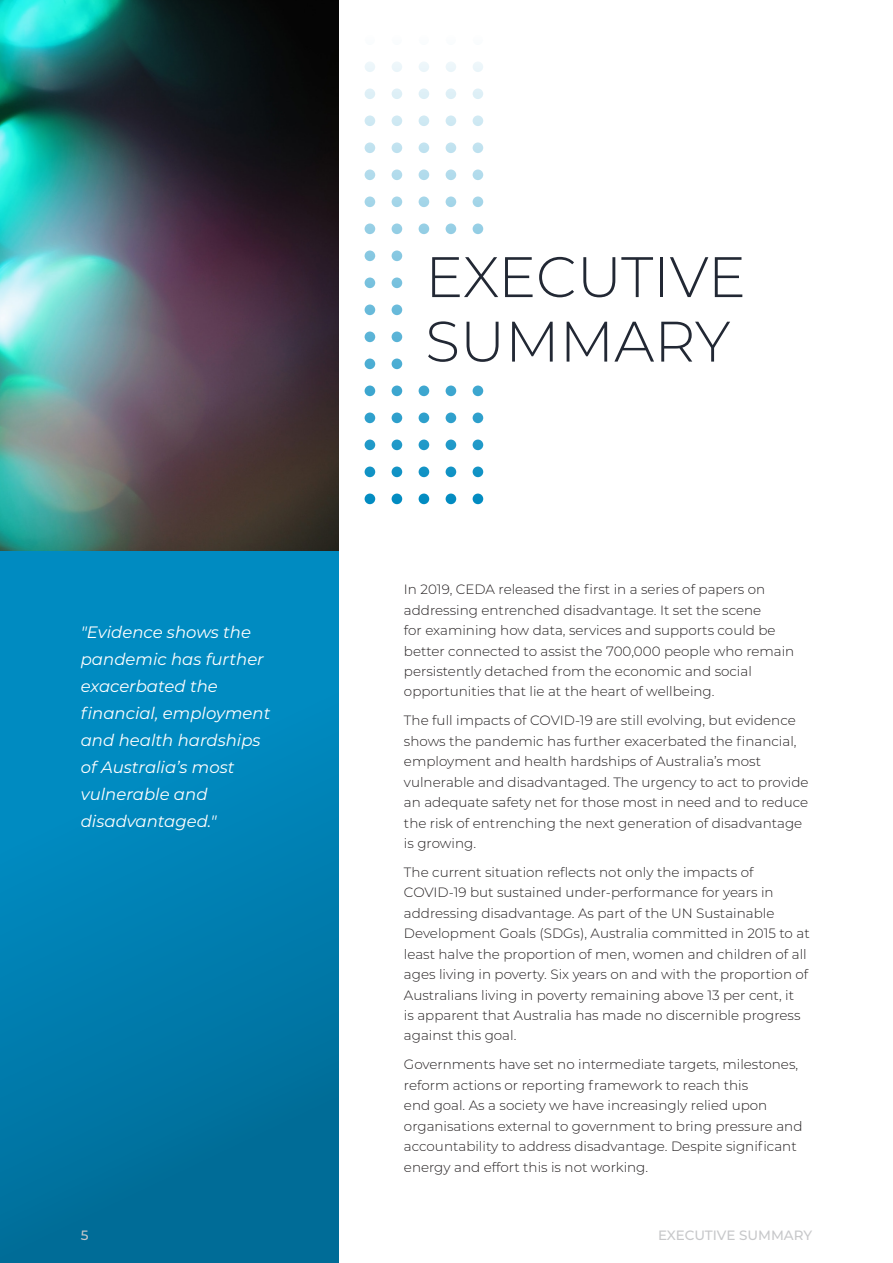
<style>
.page{position:relative;width:893px;height:1263px;background:#fff}
.page>*{position:absolute;margin:0;border:0;box-sizing:border-box;transform-origin:0 0}
.Chapter_Heading{font:300 57px/64.5px "Montserrat";letter-spacing:-.005em;color:#222834}
.t1{font:italic 16.5px/27px "Montserrat";color:#fff}
.Body_Copy{font:300 13.5px/20.4px "Montserrat";color:#231f20}
.t2{font:500 13.5px "Montserrat";letter-spacing:-.005em;color:#c7c8ca}
</style>
<div class="page">
<div style="left:0;top:539px;width:339px;height:724px;background:linear-gradient(to bottom,#0092cb,#006c97)"></div>
<div style="left:446px;top:223px;width:10px;height:11px;background:#95cee5;border-radius:50%"></div>
<div style="left:473px;top:223px;width:10px;height:11px;background:#95cee5;border-radius:50%"></div>
<div style="left:446px;top:385px;width:10px;height:11px;background:#3da6cf;border-radius:50%"></div>
<div style="left:473px;top:385px;width:10px;height:11px;background:#3da6cf;border-radius:50%"></div>
<div style="left:446px;top:412px;width:10px;height:11px;background:#2fa0cc;border-radius:50%"></div>
<div style="left:473px;top:412px;width:10px;height:11px;background:#2fa0cc;border-radius:50%"></div>
<div style="left:446px;top:439px;width:10px;height:11px;background:#2099c8;border-radius:50%"></div>
<div style="left:473px;top:439px;width:10px;height:11px;background:#2099c8;border-radius:50%"></div>
<div style="left:446px;top:466px;width:10px;height:11px;background:#1293c5;border-radius:50%"></div>
<div style="left:473px;top:466px;width:10px;height:11px;background:#1293c5;border-radius:50%"></div>
<div style="left:446px;top:493px;width:10px;height:11px;background:#008bc1;border-radius:50%"></div>
<div style="left:473px;top:493px;width:10px;height:11px;background:#008bc1;border-radius:50%"></div>
<div style="left:419px;top:223px;width:10px;height:11px;background:#95cee5;border-radius:50%"></div>
<div style="left:419px;top:385px;width:10px;height:11px;background:#3da6cf;border-radius:50%"></div>
<div style="left:419px;top:412px;width:10px;height:11px;background:#2fa0cc;border-radius:50%"></div>
<div style="left:419px;top:439px;width:10px;height:11px;background:#2099c8;border-radius:50%"></div>
<div style="left:419px;top:466px;width:10px;height:11px;background:#1293c5;border-radius:50%"></div>
<div style="left:419px;top:493px;width:10px;height:11px;background:#008bc1;border-radius:50%"></div>
<div style="left:419px;top:196px;width:10px;height:11px;background:#a4d5e8;border-radius:50%"></div>
<div style="left:419px;top:169px;width:10px;height:11px;background:#b2dbec;border-radius:50%"></div>
<div style="left:419px;top:142px;width:10px;height:11px;background:#c0e2ef;border-radius:50%"></div>
<div style="left:419px;top:115px;width:10px;height:11px;background:#cfe9f3;border-radius:50%"></div>
<div style="left:419px;top:88px;width:10px;height:11px;background:#deeff6;border-radius:50%"></div>
<div style="left:419px;top:61px;width:10px;height:11px;background:#ecf6fa;border-radius:50%"></div>
<div style="left:419px;top:34px;width:10px;height:11px;background:#fbfdfe;border-radius:50%"></div>
<div style="left:392px;top:223px;width:10px;height:11px;background:#95cee5;border-radius:50%"></div>
<div style="left:392px;top:250px;width:10px;height:11px;background:#87c8e1;border-radius:50%"></div>
<div style="left:392px;top:277px;width:10px;height:11px;background:#78c1de;border-radius:50%"></div>
<div style="left:392px;top:304px;width:10px;height:11px;background:#69bada;border-radius:50%"></div>
<div style="left:392px;top:331px;width:10px;height:11px;background:#5bb4d7;border-radius:50%"></div>
<div style="left:392px;top:358px;width:10px;height:11px;background:#4cadd3;border-radius:50%"></div>
<div style="left:392px;top:385px;width:10px;height:11px;background:#3da6cf;border-radius:50%"></div>
<div style="left:392px;top:412px;width:10px;height:11px;background:#2fa0cc;border-radius:50%"></div>
<div style="left:392px;top:439px;width:10px;height:11px;background:#2099c8;border-radius:50%"></div>
<div style="left:392px;top:466px;width:10px;height:11px;background:#1293c5;border-radius:50%"></div>
<div style="left:392px;top:493px;width:10px;height:11px;background:#008bc1;border-radius:50%"></div>
<div style="left:392px;top:196px;width:10px;height:11px;background:#a4d5e8;border-radius:50%"></div>
<div style="left:392px;top:169px;width:10px;height:11px;background:#b2dbec;border-radius:50%"></div>
<div style="left:392px;top:142px;width:10px;height:11px;background:#c0e2ef;border-radius:50%"></div>
<div style="left:392px;top:115px;width:10px;height:11px;background:#cfe9f3;border-radius:50%"></div>
<div style="left:392px;top:88px;width:10px;height:11px;background:#deeff6;border-radius:50%"></div>
<div style="left:392px;top:61px;width:10px;height:11px;background:#ecf6fa;border-radius:50%"></div>
<div style="left:392px;top:34px;width:10px;height:11px;background:#fbfdfe;border-radius:50%"></div>
<div style="left:365px;top:223px;width:10px;height:11px;background:#95cee5;border-radius:50%"></div>
<div style="left:365px;top:250px;width:10px;height:11px;background:#87c8e1;border-radius:50%"></div>
<div style="left:365px;top:277px;width:10px;height:11px;background:#78c1de;border-radius:50%"></div>
<div style="left:365px;top:304px;width:10px;height:11px;background:#69bada;border-radius:50%"></div>
<div style="left:365px;top:331px;width:10px;height:11px;background:#5bb4d7;border-radius:50%"></div>
<div style="left:365px;top:358px;width:10px;height:11px;background:#4cadd3;border-radius:50%"></div>
<div style="left:365px;top:385px;width:10px;height:11px;background:#3da6cf;border-radius:50%"></div>
<div style="left:365px;top:412px;width:10px;height:11px;background:#2fa0cc;border-radius:50%"></div>
<div style="left:365px;top:439px;width:10px;height:11px;background:#2099c8;border-radius:50%"></div>
<div style="left:365px;top:466px;width:10px;height:11px;background:#1293c5;border-radius:50%"></div>
<div style="left:365px;top:493px;width:10px;height:11px;background:#008bc1;border-radius:50%"></div>
<div style="left:365px;top:196px;width:10px;height:11px;background:#a4d5e8;border-radius:50%"></div>
<div style="left:365px;top:169px;width:10px;height:11px;background:#b2dbec;border-radius:50%"></div>
<div style="left:365px;top:142px;width:10px;height:11px;background:#c0e2ef;border-radius:50%"></div>
<div style="left:365px;top:115px;width:10px;height:11px;background:#cfe9f3;border-radius:50%"></div>
<div style="left:365px;top:88px;width:10px;height:11px;background:#deeff6;border-radius:50%"></div>
<div style="left:365px;top:61px;width:10px;height:11px;background:#ecf6fa;border-radius:50%"></div>
<div style="left:365px;top:34px;width:10px;height:11px;background:#fbfdfe;border-radius:50%"></div>
<div style="left:446px;top:196px;width:10px;height:11px;background:#a4d5e8;border-radius:50%"></div>
<div style="left:473px;top:196px;width:10px;height:11px;background:#a4d5e8;border-radius:50%"></div>
<div style="left:446px;top:169px;width:10px;height:11px;background:#b2dbec;border-radius:50%"></div>
<div style="left:473px;top:169px;width:10px;height:11px;background:#b2dbec;border-radius:50%"></div>
<div style="left:446px;top:142px;width:10px;height:11px;background:#c0e2ef;border-radius:50%"></div>
<div style="left:473px;top:142px;width:10px;height:11px;background:#c0e2ef;border-radius:50%"></div>
<div style="left:446px;top:115px;width:10px;height:11px;background:#cfe9f3;border-radius:50%"></div>
<div style="left:473px;top:115px;width:10px;height:11px;background:#cfe9f3;border-radius:50%"></div>
<div style="left:446px;top:88px;width:10px;height:11px;background:#deeff6;border-radius:50%"></div>
<div style="left:473px;top:88px;width:10px;height:11px;background:#deeff6;border-radius:50%"></div>
<div style="left:446px;top:61px;width:10px;height:11px;background:#ecf6fa;border-radius:50%"></div>
<div style="left:473px;top:61px;width:10px;height:11px;background:#ecf6fa;border-radius:50%"></div>
<div style="left:446px;top:34px;width:10px;height:11px;background:#fbfdfe;border-radius:50%"></div>
<div style="left:473px;top:34px;width:10px;height:11px;background:#fbfdfe;border-radius:50%"></div>
<img style="left:0;top:0;width:339px;height:551px">
<p class="t1" style="left:81px;top:618px;width:191px">"Evidence shows the pandemic has further exacerbated the financial, employment and health hardships of Australia’s most vulnerable and disadvantaged."</p>
<p class="Chapter_Heading" style="left:425px;top:243px;width:322px">EXECUTIVE<br>SUMMARY</p>
<p class="Body_Copy" style="left:404px;top:579px;width:392px">In 2019, CEDA released the first in a series of papers on addressing entrenched disadvantage. It set the scene<br>for examining how data, services and supports could be better connected to assist the 700,000 people who remain persistently detached from the economic and social opportunities that lie at the heart of wellbeing.</p>
<p class="Body_Copy" style="left:404px;top:710px;width:406px">The full impacts of COVID-19 are still evolving, but evidence shows the pandemic has further exacerbated the financial, employment and health hardships of Australia’s most vulnerable and disadvantaged. The urgency to act to provide an adequate safety net for those most in need and to reduce the risk of entrenching the next generation of disadvantage is growing.</p>
<p class="Body_Copy" style="left:404px;top:861px;width:407px">The current situation reflects not only the impacts of COVID-19 but sustained under-performance for years in addressing disadvantage. As part of the UN Sustainable Development Goals (SDGs), Australia committed in 2015 to at least halve the proportion of men, women and children of all ages living in poverty. Six years on and with the proportion of Australians living in poverty remaining above 13 per cent, it<br>is apparent that Australia has made no discernible progress against this goal.</p>
<p class="Body_Copy" style="left:404px;top:1054px;width:400px">Governments have set no intermediate targets, milestones, reform actions or reporting framework to reach this<br>end goal. As a society we have increasingly relied upon organisations external to government to bring pressure and accountability to address disadvantage. Despite significant energy and effort this is not working.</p>
<p class="t2" style="left:81px;top:1225px;width:9px">5</p>
<p class="t2" style="left:658px;top:1225px;width:156px">EXECUTIVE SUMMARY</p>
</div>
